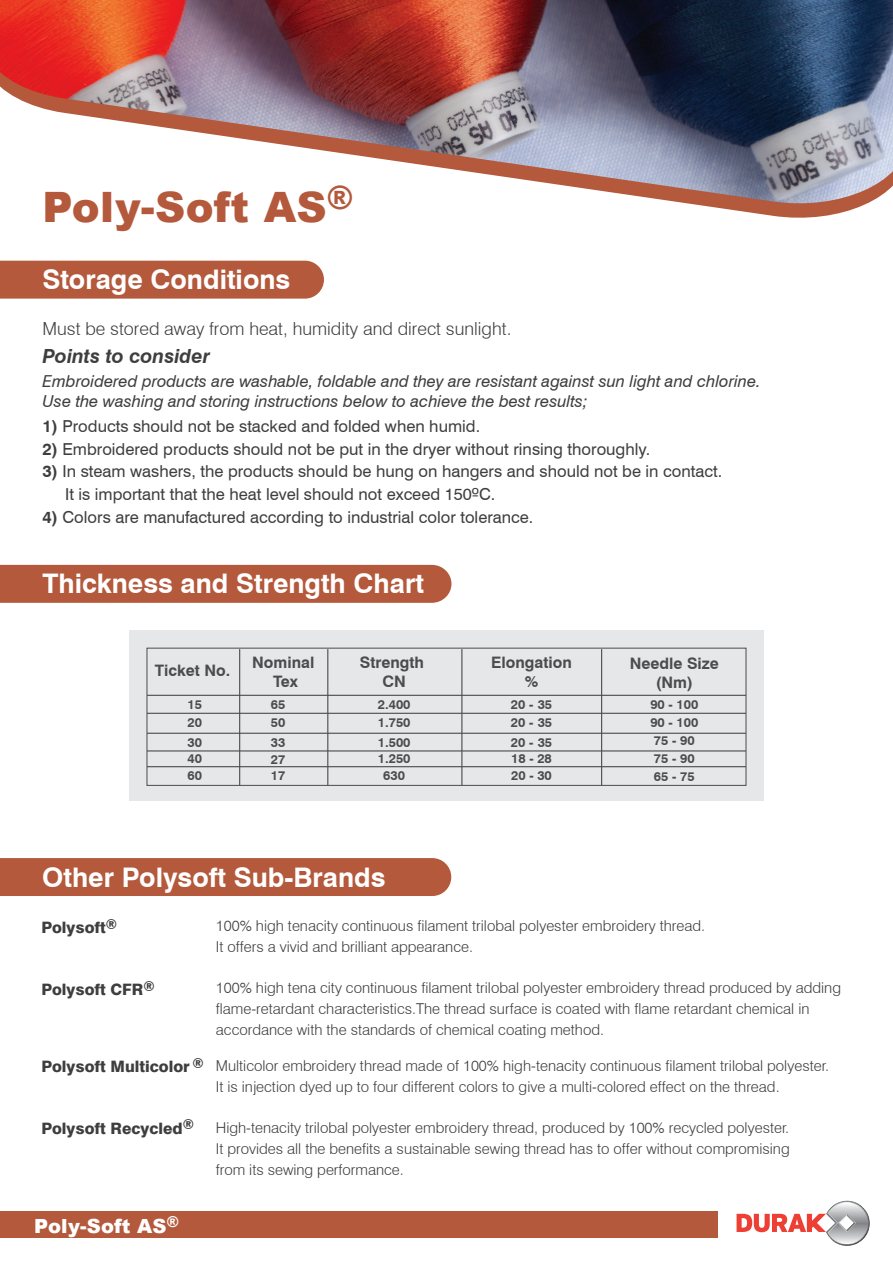
<style>
.page{position:relative;width:893px;height:1263px;background:#fff}
.page>*{position:absolute;margin:0;border:0;box-sizing:border-box;transform-origin:0 0}
.t1{font:900 41.85px "Arial";letter-spacing:.005em;color:#b4593b}
.t2{font:700 27px "Swiss 721 BT";color:#fff}
.t3{font:italic 700 19.5px "Swiss 721 BT";color:#3e3e3f}
.t4{font:900 19.5px "Arial";letter-spacing:.005em;color:#fff}
.t5{font:300 18px "Swiss 721 BT";color:#3e3e3f}
.t6{font:16.5px/22.5px "Swiss 721 BT";color:#3e3e3f}
.t7{font:italic 16.5px/19.8px "Swiss 721 BT";color:#3e3e3f}
.t8{font:800 15.75px "Swiss 721 BT";color:#3e3e3f}
.t9{font:700 15.75px/18.9px "Swiss 721 BT";color:#4b4c4e;text-align:center}
.t10{font:300 15px/21px "Swiss 721 BT";color:#3e3e3f}
.t11{font:700 12.9px/16.8px "Swiss 721 BT";color:#4b4c4e}
.s1{font-weight:700}
</style>
<div class="page">
<img style="left:0;top:0;width:893px;height:59px">
<div style="left:0;top:565px;width:451px;height:38px;background:#b4593b"></div>
<svg style="left:0;top:59px;width:893px;height:14px;background:#7a4650"></svg>
<svg style="left:0;top:73px;width:893px;height:145px"></svg>
<svg style="left:737px;top:1201px;width:133px;height:45px"></svg>
<div style="left:0;top:1212px;width:718px;height:26px;background:#b4593b"></div>
<div style="left:0;top:261px;width:324px;height:38px;background:#b4593b"></div>
<div style="left:129px;top:630px;width:635px;height:171px;background:#e6e7e9"></div>
<hr style="left:239px;top:649px;width:1px;height:136px;background:#4b4c4e">
<hr style="left:327px;top:649px;width:1px;height:136px;background:#4b4c4e">
<hr style="left:461px;top:649px;width:1px;height:136px;background:#4b4c4e">
<hr style="left:601px;top:649px;width:1px;height:136px;background:#4b4c4e">
<hr style="left:147px;top:695px;width:599px;height:1px;background:#4b4c4e">
<hr style="left:147px;top:713px;width:599px;height:1px;background:#4b4c4e">
<hr style="left:147px;top:733px;width:599px;height:1px;background:#4b4c4e">
<hr style="left:147px;top:750px;width:599px;height:1px;background:#4b4c4e">
<hr style="left:147px;top:766px;width:599px;height:1px;background:#4b4c4e">
<div style="left:147px;top:648px;width:599px;height:138px;border:1px solid #4b4c4e"></div>
<div style="left:0;top:858px;width:451px;height:38px;background:#b4593b"></div>
<h1 class="t1" style="left:42px;top:176px;width:312px">Poly-Soft AS<sup>®</sup></h1>
<h2 class="t2" style="left:42px;top:263px;width:249px">Storage Conditions</h2>
<p class="t5" style="left:43px;top:317px;width:470px">Must be stored away from heat, humidity and direct sunlight.</p>
<p class="t7" style="left:43px;top:371px;width:720px">Embroidered products are washable, foldable and they are resistant against sun light and chlorine.<br>Use the washing and storing instructions below to achieve the best results;</p>
<p class="t6" style="left:43px;top:415px;width:439px"><span class="s1">1)</span> Products should not be stacked and folded when humid.</p>
<p class="t6" style="left:43px;top:438px;width:609px"><span class="s1">2)</span> Embroidered products should not be put in the dryer without rinsing thoroughly.</p>
<p class="t6" style="left:65px;top:460px;width:658px;text-indent:-23px"><span class="s1">3)</span> In steam washers, the products should be hung on hangers and should not be in contact.<br>It is important that the heat level should not exceed 150ºC.</p>
<p class="t6" style="left:43px;top:505px;width:492px"><span class="s1">4)</span> Colors are manufactured according to industrial color tolerance.</p>
<h3 class="t3" style="left:42px;top:345px;width:169px">Points to consider</h3>
<h2 class="t2" style="left:42px;top:567px;width:383px">Thickness and Strength Chart</h2>
<p class="t9" style="left:155px;top:661px;width:77px">Ticket No.</p>
<p class="t9" style="left:360px;top:653px;width:66px">Strength<br>CN</p>
<p class="t9" style="left:491px;top:653px;width:82px">Elongation %</p>
<p class="t9" style="left:630px;top:654px;width:91px">Needle Size (Nm)</p>
<p class="t11" style="left:188px;top:695px;width:16px;line-height:17.9px">15<br>20</p>
<p class="t11" style="left:188px;top:733px;width:16px;text-align:justify">30<br>40<br>60</p>
<p class="t9" style="left:252px;top:653px;width:64px">Nominal<br>Tex</p>
<p class="t11" style="left:650px;top:695px;width:49px;line-height:18px">90 - 100<br>90 - 100<br>75 - 90<br>75 - 90<br>65 - 75</p>
<p class="t11" style="left:511px;top:695px;width:43px;line-height:17.9px">20 - 35<br>20 - 35</p>
<p class="t11" style="left:511px;top:733px;width:43px;text-align:justify">20 - 35<br>18 - 28<br>20 - 30</p>
<p class="t11" style="left:378px;top:695px;width:34px;line-height:17.9px">2.400<br>1.750</p>
<p class="t11" style="left:378px;top:733px;width:34px;text-align:center">1.500<br>1.250<br>630</p>
<p class="t11" style="left:271px;top:695px;width:16px;line-height:18px">65<br>50</p>
<p class="t11" style="left:271px;top:734px;width:16px;text-align:justify">33<br>27<br>17</p>
<h2 class="t2" style="left:42px;top:861px;width:345px">Other Polysoft Sub-Brands</h2>
<p class="t8" style="left:41px;top:918px;width:77px">Polysoft<sup>®</sup></p>
<p class="t10" style="left:216px;top:915px;width:491px">100% high tenacity continuous filament trilobal polyester embroidery thread.<br>It offers a vivid and brilliant appearance.</p>
<p class="t10" style="left:216px;top:977px;width:627px">100% high tena city continuous filament trilobal polyester embroidery thread produced by adding flame-retardant characteristics.The thread surface is coated with flame retardant chemical in accordance with the standards of chemical coating method.</p>
<p class="t10" style="left:216px;top:1055px;width:615px">Multicolor embroidery thread made of 100% high-tenacity continuous filament trilobal polyester.<br>It is injection dyed up to four different colors to give a multi-colored effect on the thread.</p>
<p class="t10" style="left:216px;top:1117px;width:575px;text-align:justify">High-tenacity trilobal polyester embroidery thread, produced by 100% recycled polyester.<br>It provides all the benefits a sustainable sewing thread has to offer without compromising from its sewing performance.</p>
<p class="t8" style="left:41px;top:980px;width:115px">Polysoft CFR<sup>®</sup></p>
<p class="t8" style="left:41px;top:1057px;width:164px">Polysoft Multicolor <sup>®</sup></p>
<p class="t8" style="left:41px;top:1119px;width:154px">Polysoft Recycled<sup>®</sup></p>
<h3 class="t4" style="left:34px;top:1211px;width:146px">Poly-Soft AS<sup>®</sup></h3>
</div>
